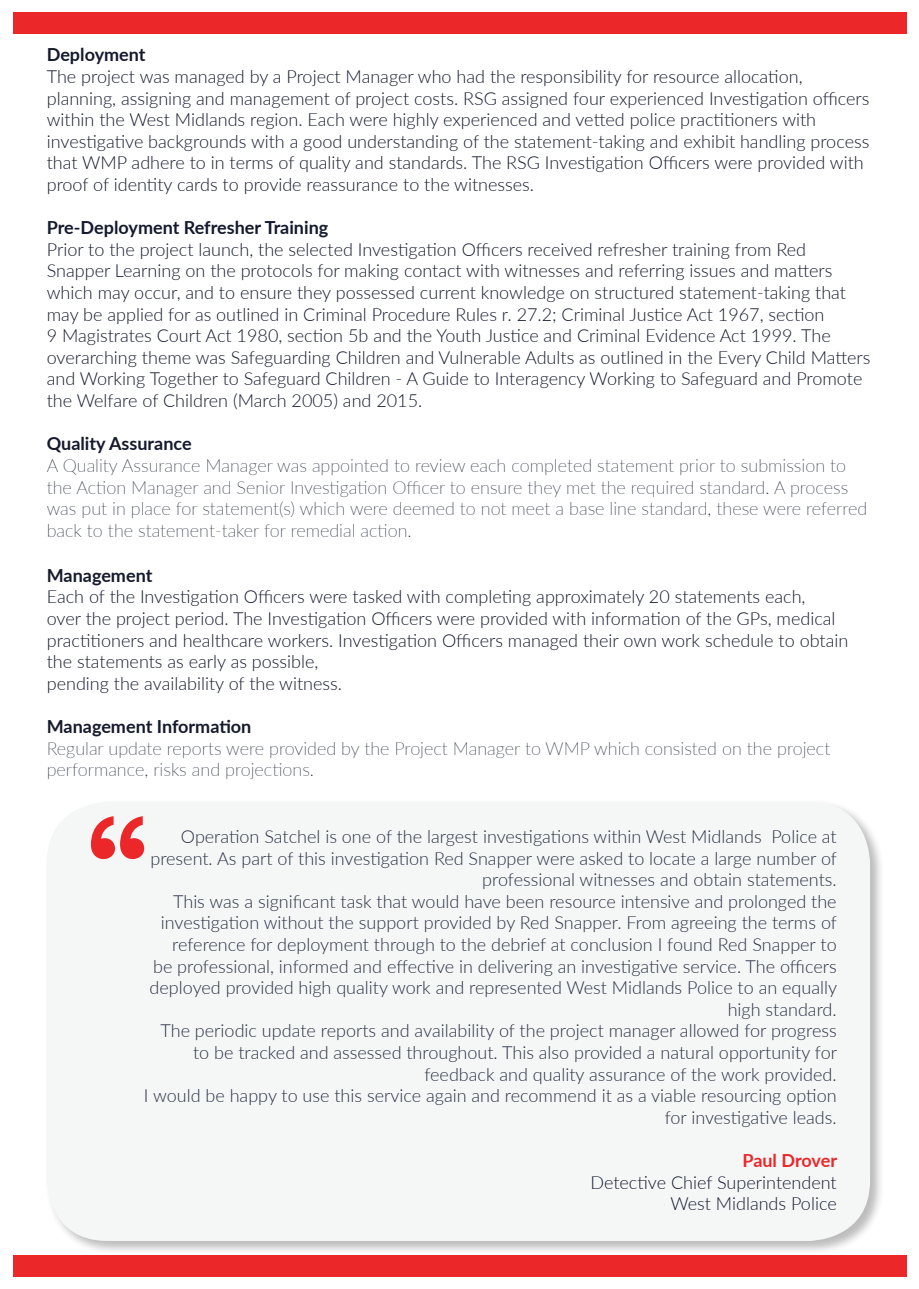
<style>
.page{position:relative;width:919px;height:1289px;background:#fff}
.page>*{position:absolute;margin:0;border:0;box-sizing:border-box;transform-origin:0 0}
.t1{font:500 157.5px "Circular Std";color:#ec2729}
.t2{font:300 18px/21.6px "Lato";color:#141a2d}
.t3{font:300 18px/21.6px "Lato";color:#282f43;text-align:right}
.t4{font:100 18px/21.6px "Lato";color:#141a2d}
.t5{font:700 18px "Lato";color:#141a2d}
.t6{font:300 18px "Lato";color:#151a30}
.t7{font:700 18px "Lato";letter-spacing:-.01em;color:#ec2729}
</style>
<div class="page">
<div style="left:13px;top:13px;width:893px;height:21px;background:#ec2729"></div>
<div style="left:13px;top:1254px;width:893px;height:22px;background:#ec2729"></div>
<div style="left:44px;top:799px;width:840px;height:455px;background:#231f20;opacity:.3"></div>
<div style="left:47px;top:801px;width:823px;height:439px;background:#f5f7f7;border-radius:61px"></div>
<p class="t5" style="left:47px;top:41px;width:100px">Deployment</p>
<p class="t2" style="left:47px;top:65px;width:824px">The project was managed by a Project Manager who had the responsibility for resource allocation, planning, assigning and management of project costs. RSG assigned four experienced Investigation officers within the West Midlands region. Each were highly experienced and vetted police practitioners with investigative backgrounds with a good understanding of the statement-taking and exhibit handling process that WMP adhere to in terms of quality and standards. The RSG Investigation Officers were provided with proof of identity cards to provide reassurance to the witnesses.</p>
<p class="t5" style="left:47px;top:214px;width:283px">Pre-Deployment Refresher Training</p>
<p class="t2" style="left:47px;top:238px;width:825px">Prior to the project launch, the selected Investigation Officers received refresher training from Red Snapper Learning on the protocols for making contact with witnesses and referring issues and matters which may occur, and to ensure they possessed current knowledge on structured statement-taking that may be applied for as outlined in Criminal Procedure Rules r. 27.2; Criminal Justice Act 1967, section<br>9 Magistrates Court Act 1980, section 5b and the Youth Justice and Criminal Evidence Act 1999. The overarching theme was Safeguarding Children and Vulnerable Adults as outlined in the Every Child Matters and Working Together to Safeguard Children - A Guide to Interagency Working to Safeguard and Promote the Welfare of Children (March 2005) and 2015.</p>
<p class="t5" style="left:47px;top:430px;width:146px">Quality Assurance</p>
<p class="t4" style="left:47px;top:454px;width:821px">A Quality Assurance Manager was appointed to review each completed statement prior to submission to the Action Manager and Senior Investigation Officer to ensure they met the required standard. A process was put in place for statement(s) which were deemed to not meet a base line standard, these were referred back to the statement-taker for remedial action.</p>
<p class="t5" style="left:47px;top:562px;width:107px">Management</p>
<p class="t2" style="left:47px;top:585px;width:803px">Each of the Investigation Officers were tasked with completing approximately 20 statements each,<br>over the project period. The Investigation Officers were provided with information of the GPs, medical practitioners and healthcare workers. Investigation Officers managed their own work schedule to obtain the statements as early as possible,</p>
<p class="t2" style="left:47px;top:672px;width:297px">pending the availability of the witness.</p>
<p class="t5" style="left:47px;top:713px;width:206px">Management Information</p>
<p class="t4" style="left:47px;top:736px;width:785px">Regular update reports were provided by the Project Manager to WMP which consisted on the project performance, risks and projections.</p>
<p class="t1" style="left:85px;top:775px;width:66px">“</p>
<p class="t3" style="left:150px;top:825px;width:688px">Operation Satchel is one of the largest investigations within West Midlands Police at present. As part of this investigation Red Snapper were asked to locate a large number of professional witnesses and obtain statements.</p>
<p class="t3" style="left:150px;top:889px;width:689px">This was a significant task that would have been resource intensive and prolonged the investigation without the support provided by Red Snapper. From agreeing the terms of reference for deployment through to the debrief at conclusion I found Red Snapper to be professional, informed and effective in delivering an investigative service. The officers deployed provided high quality work and represented West Midlands Police to an equally high standard.</p>
<p class="t3" style="left:160px;top:1019px;width:678px">The periodic update reports and availability of the project manager allowed for progress to be tracked and assessed throughout. This also provided a natural opportunity for feedback and quality assurance of the work provided.</p>
<p class="t3" style="left:144px;top:1084px;width:694px">I would be happy to use this service again and recommend it as a viable resourcing option for investigative leads.</p>
<p class="t7" style="left:742px;top:1147px;width:96px">Paul Drover</p>
<p class="t6" style="left:590px;top:1169px;width:248px">Detective Chief Superintendent</p>
<p class="t6" style="left:670px;top:1191px;width:168px">West Midlands Police</p>
</div>
